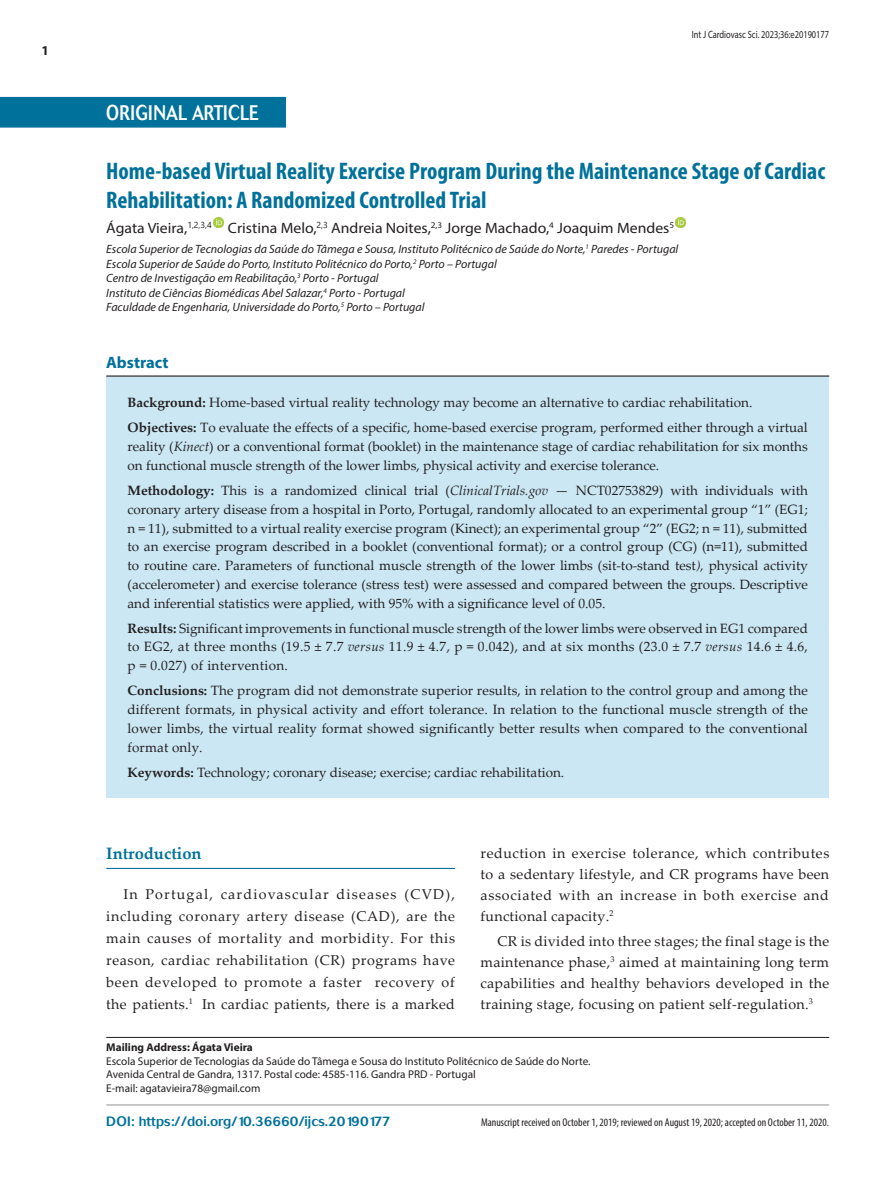
<style>
.page{position:relative;width:893px;height:1191px;background:#fff}
.page>*{position:absolute;margin:0;border:0;box-sizing:border-box;transform-origin:0 0}
._1_-_Titulo{font:700 condensed 24px/28.8px "Myriad Pro";color:#00719a}
.t1{font:500 21px "Cosmos";letter-spacing:.02em;color:#fff;scale:.8 1}
._1_-_Titulo-materia{font:700 16.5px "Palatino Linotype";color:#00719a}
.t2{font:700 16.5px "Myriad Pro";color:#00719a}
._3_-_Autores{font:15px "Myriad Pro";color:#231f20;scale:1.05 1}
._4_-_Texto-Basico{font:14.25px/21px "Palatino Linotype";letter-spacing:.02em;color:#231f20;text-align:justify}
._8_-_Resumo-portugue{font:13.5px/18.8px "Palatino Linotype";color:#231f20;text-align:justify}
._6_-_DOI{font:500 13.5px "Cosmos";color:#00719a}
.t3{font:700 13.5px "Myriad Pro";color:#231f20}
._4_-_Instituicao{font:italic 12px "Myriad Pro";color:#231f20}
._5_-_Correspondencia{font:11.25px "Myriad Pro";color:#231f20}
._7_-_Artigo-recebido{font:condensed 11.25px "Myriad Pro";color:#231f20}
._5_-_Correspondencia-2{font:700 11.25px "Myriad Pro";color:#231f20}
.t4{font:10.5px "Myriad Pro";color:#231f20;scale:.8 1}
.s1{font-weight:700}
.s2{font-style:italic}
</style>
<div class="page">
<hr style="left:106px;top:868px;width:349px;height:1px;background:#00719a">
<div style="left:0;top:97px;width:286px;height:31px;background:#00719a"></div>
<svg style="left:213px;top:217px;width:10px;height:11px"></svg>
<svg style="left:675px;top:217px;width:11px;height:11px"></svg>
<hr style="left:106px;top:1037px;width:723px;height:1px;background:#231f20">
<hr style="left:106px;top:1104px;width:723px;height:1px;background:#939598">
<div style="left:106px;top:376px;width:723px;height:422px;background:#cbe7f4"></div>
<hr style="left:106px;top:375px;width:723px;height:1px;background:#231f20">
<p class="t3" style="left:41px;top:42px;width:9px">1</p>
<h2 class="t1" style="left:106px;top:100px;width:192px">ORIGINAL ARTICLE</h2>
<p class="t4" style="left:692px;top:28px;width:173px">Int J Cardiovasc Sci. 2023;36:e20190177</p>
<p class="_1_-_Titulo" style="left:106px;top:157px;width:720px">Home-based Virtual Reality Exercise Program During the Maintenance Stage of Cardiac<br>Rehabilitation: A Randomized Controlled Trial</p>
<p class="_3_-_Autores" style="left:106px;top:218px;width:542px">Ágata Vieira,<sup>1,2,3,4</sup> Cristina Melo,<sup>2,3</sup> Andreia Noites,<sup>2,3</sup> Jorge Machado,<sup>4</sup> Joaquim Mendes<sup>5</sup></p>
<p class="_4_-_Instituicao" style="left:106px;top:242px;width:573px">Escola Superior de Tecnologias da Saúde do Tâmega e Sousa, Instituto Politécnico de Saúde do Norte,<sup>1</sup> Paredes - Portugal</p>
<p class="_4_-_Instituicao" style="left:106px;top:256px;width:392px">Escola Superior de Saúde do Porto, Instituto Politécnico do Porto,<sup>2</sup> Porto – Portugal</p>
<p class="_4_-_Instituicao" style="left:106px;top:271px;width:274px">Centro de Investigação em Reabilitação,<sup>3</sup> Porto - Portugal</p>
<p class="_4_-_Instituicao" style="left:106px;top:285px;width:300px">Instituto de Ciências Biomédicas Abel Salazar,<sup>4</sup> Porto - Portugal</p>
<p class="_4_-_Instituicao" style="left:106px;top:299px;width:320px">Faculdade de Engenharia, Universidade do Porto,<sup>5</sup> Porto – Portugal</p>
<p class="t2" style="left:106px;top:351px;width:64px">Abstract</p>
<p class="_8_-_Resumo-portugue" style="left:127px;top:393px;width:626px"><span class="s1">Background:</span> Home-based virtual reality technology may become an alternative to cardiac rehabilitation.</p>
<p class="_8_-_Resumo-portugue" style="left:127px;top:418px;width:682px"><span class="s1">Objectives:</span> To evaluate the effects of a specific, home-based exercise program, performed either through a virtual reality (<span class="s2">Kinect</span>) or a conventional format (booklet) in the maintenance stage of cardiac rehabilitation for six months on functional muscle strength of the lower limbs, physical activity and exercise tolerance.</p>
<p class="_8_-_Resumo-portugue" style="left:127px;top:480px;width:682px"><span class="s1">Methodology:</span> This is a randomized clinical trial (<span class="s2">ClinicalTrials.gov</span> — NCT02753829) with individuals with coronary artery disease from a hospital in Porto, Portugal, randomly allocated to an experimental group “1” (EG1; n = 11), submitted to a virtual reality exercise program (Kinect); an experimental group “2” (EG2; n = 11), submitted to an exercise program described in a booklet (conventional format); or a control group (CG) (n=11), submitted to routine care. Parameters of functional muscle strength of the lower limbs (sit-to-stand test<span class="s2">),</span> physical activity (accelerometer) and exercise tolerance (stress test) were assessed and compared between the groups. Descriptive and inferential statistics were applied, with 95% with a significance level of 0.05.</p>
<p class="_8_-_Resumo-portugue" style="left:127px;top:618px;width:682px"><span class="s1">Results:</span> Significant improvements in functional muscle strength of the lower limbs were observed in EG1 compared to EG2, at three months (19.5 ± 7.7 <span class="s2">versus</span> 11.9 ± 4.7, p = 0.042), and at six months (23.0 ± 7.7 <span class="s2">versus</span> 14.6 ± 4.6, p = 0.027) of intervention.</p>
<p class="_8_-_Resumo-portugue" style="left:127px;top:681px;width:682px"><span class="s1">Conclusions:</span> The program did not demonstrate superior results, in relation to the control group and among the different formats, in physical activity and effort tolerance. In relation to the functional muscle strength of the lower limbs, the virtual reality format showed significantly better results when compared to the conventional format only.</p>
<p class="_8_-_Resumo-portugue" style="left:127px;top:762px;width:438px"><span class="s1">Keywords:</span> Technology; coronary disease; exercise; cardiac rehabilitation.</p>
<p class="_1_-_Titulo-materia" style="left:106px;top:842px;width:97px">Introduction</p>
<p class="_4_-_Texto-Basico" style="left:106px;top:882px;width:350px;line-height:22px;text-indent:17px">In Portugal, cardiovascular diseases (CVD), including coronary artery disease (CAD), are the main causes of mortality and morbidity. For this reason, cardiac rehabilitation (CR) programs have been developed to promote a faster recovery of the patients.<sup>1</sup> In cardiac patients, there is a marked</p>
<p class="_4_-_Texto-Basico" style="left:480px;top:842px;width:350px">reduction in exercise tolerance, which contributes to a sedentary lifestyle, and CR programs have been associated with an increase in both exercise and functional capacity.<sup>2</sup></p>
<p class="_4_-_Texto-Basico" style="left:480px;top:930px;width:350px;text-indent:17px">CR is divided into three stages; the final stage is the maintenance phase,<sup>3</sup> aimed at maintaining long term capabilities and healthy behaviors developed in the training stage, focusing on patient self-regulation.<sup>3</sup></p>
<p class="_5_-_Correspondencia-2" style="left:106px;top:1040px;width:148px">Mailing Address: Ágata Vieira</p>
<p class="_5_-_Correspondencia" style="left:106px;top:1054px;width:486px">Escola Superior de Tecnologias da Saúde do Tâmega e Sousa do Instituto Politécnico de Saúde do Norte.</p>
<p class="_5_-_Correspondencia" style="left:106px;top:1067px;width:371px">Avenida Central de Gandra, 1317. Postal code: 4585-116. Gandra PRD - Portugal</p>
<p class="_5_-_Correspondencia" style="left:106px;top:1081px;width:156px">E-mail: agatavieira78@gmail.com</p>
<p class="_7_-_Artigo-recebido" style="left:481px;top:1115px;width:349px">Manuscript received on October 1, 2019; reviewed on August 19, 2020; accepted on October 11, 2020.</p>
<p class="_6_-_DOI" style="left:106px;top:1113px;width:286px">DOI: https://doi.org/10.36660/ijcs.20190177</p>
</div>
